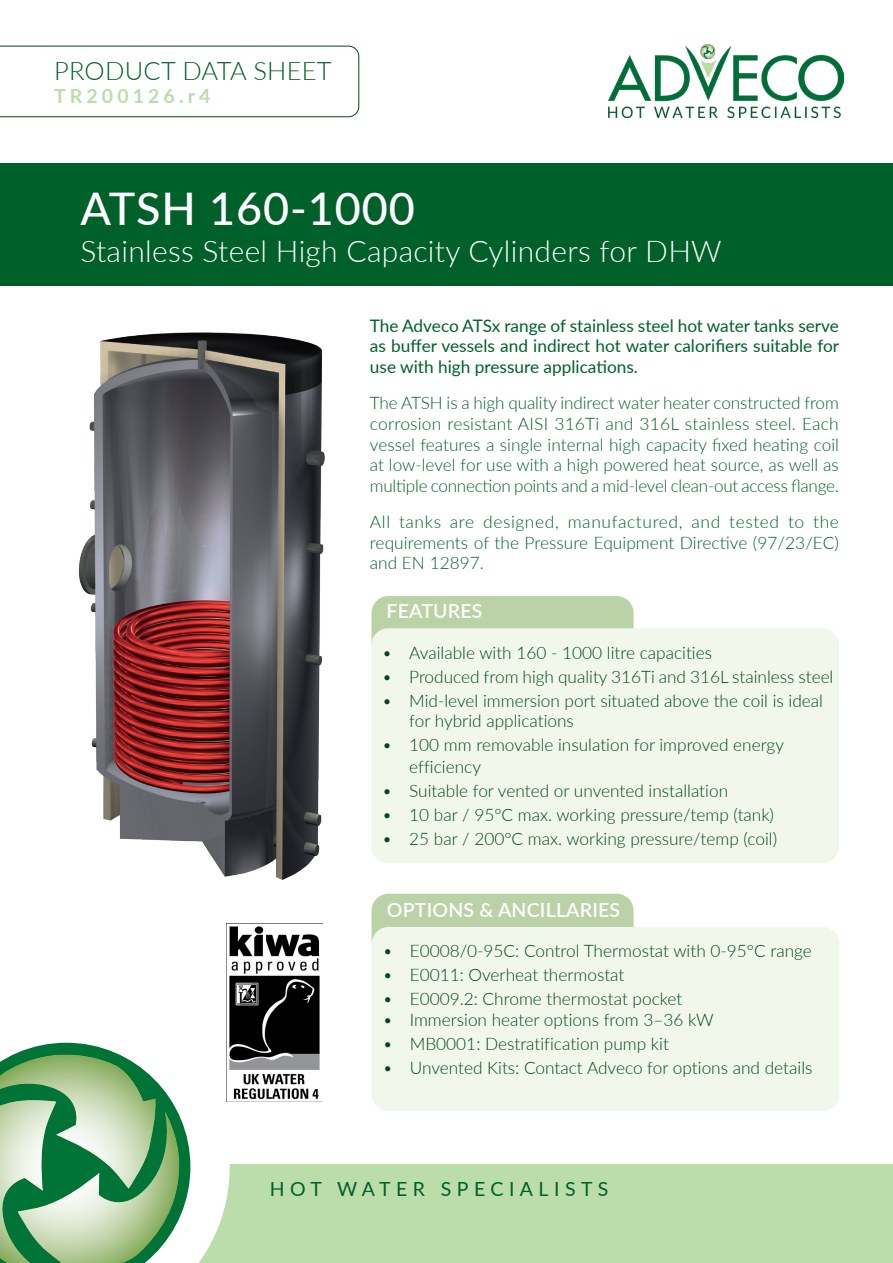
<style>
.page{position:relative;width:893px;height:1263px;background:#fff}
.page>*{position:absolute;margin:0;border:0;box-sizing:border-box;transform-origin:0 0}
.t1{font:500 45px "Lato";letter-spacing:.02em;color:#fff}
.t2{font:300 30px "Lato";letter-spacing:.01em;color:#fff}
.t3{font:300 25.5px "Lato";letter-spacing:.01em;color:#00602a}
.t4{font:600 19.5px "Lato";letter-spacing:.01em;color:#fff}
.t5{font:19.5px "Lato";letter-spacing:.28em;color:#00602a}
.t6{font:700 19.5px "Lato";letter-spacing:.21em;color:#bda}
.t7{font:300 17.25px/20.7px "Lato";color:#004818}
.t8{font:300 17.25px/20.7px "Lato";letter-spacing:-.01em;color:#00602a;text-align:justify}
.t9{font:17.25px/20.7px "Lato";color:#00602a;text-align:justify}
</style>
<div class="page">
<div style="left:0;top:163px;width:893px;height:122px;background:#00602a"></div>
<svg style="left:0;top:46px;width:359px;height:71px"></svg>
<img style="left:608px;top:45px;width:236px;height:73px">
<div style="left:2px;top:1164px;width:891px;height:99px;background:#bda"></div>
<svg style="left:59px;top:1004px;width:171px;height:259px"></svg>
<svg style="left:0;top:1043px;width:190px;height:220px"></svg>
<div style="left:372px;top:894px;width:262px;height:63px;background:#bbd2a6;border-radius:17px"></div>
<div style="left:372px;top:596px;width:262px;height:63px;background:#bbd2a6;border-radius:17px"></div>
<div style="left:371px;top:628px;width:468px;height:235px;background:#f1f7eb;border-radius:17px"></div>
<div style="left:372px;top:927px;width:467px;height:184px;background:#f1f7eb;border-radius:17px"></div>
<img style="left:78px;top:332px;width:247px;height:548px">
<img style="left:227px;top:923px;width:96px;height:178px">
<p class="t3" style="left:54px;top:53px;width:279px">PRODUCT DATA SHEET</p>
<p class="t6" style="left:54px;top:82px;width:158px">TR200126.r4</p>
<p class="t1" style="left:80px;top:176px;width:336px">ATSH 160-1000</p>
<p class="t2" style="left:80px;top:230px;width:643px">Stainless Steel High Capacity Cylinders for DHW</p>
<p class="t9" style="left:370px;top:314px;width:471px">The Adveco ATSx range of stainless steel hot water tanks serve as buffer vessels and indirect hot water calorifiers suitable for use with high pressure applications.</p>
<p class="t8" style="left:370px;top:392px;width:470px">The ATSH is a high quality indirect water heater constructed from corrosion resistant AISI 316Ti and 316L stainless steel. Each vessel features a single internal high capacity fixed heating coil at low-level for use with a high powered heat source, as well as multiple connection points and a mid-level clean-out access flange.</p>
<p class="t8" style="left:370px;top:511px;width:470px">All tanks are designed, manufactured, and tested to the requirements of the Pressure Equipment Directive (97/23/EC) and EN 12897.</p>
<p class="t4" style="left:386px;top:597px;width:97px">FEATURES</p>
<p class="t7" style="left:382px;top:641px;width:331px">• Available with 160 - 1000 litre capacities</p>
<p class="t7" style="left:382px;top:665px;width:453px">• Produced from high quality 316Ti and 316L stainless steel</p>
<p class="t7" style="left:409px;top:689px;width:415px;text-indent:-27px">• Mid-level immersion port situated above the coil is ideal for hybrid applications</p>
<p class="t7" style="left:409px;top:734px;width:376px;line-height:21.6px;text-indent:-27px">• 100 mm removable insulation for improved energy efficiency</p>
<p class="t7" style="left:382px;top:780px;width:347px">• Suitable for vented or unvented installation</p>
<p class="t7" style="left:382px;top:804px;width:393px">• 10 bar / 95°C max. working pressure/temp (tank)</p>
<p class="t7" style="left:382px;top:828px;width:396px">• 25 bar / 200°C max. working pressure/temp (coil)</p>
<p class="t4" style="left:387px;top:896px;width:235px">OPTIONS &amp; ANCILLARIES</p>
<p class="t7" style="left:383px;top:940px;width:431px">• E0008/0-95C: Control Thermostat with 0-95°C range</p>
<p class="t7" style="left:383px;top:964px;width:243px">• E0011: Overheat thermostat</p>
<p class="t7" style="left:383px;top:988px;width:301px">• E0009.2: Chrome thermostat pocket</p>
<p class="t7" style="left:383px;top:1009px;width:332px">• Immersion heater options from 3–36 kW</p>
<p class="t7" style="left:383px;top:1033px;width:288px">• MB0001: Destratification pump kit</p>
<p class="t7" style="left:383px;top:1057px;width:431px">• Unvented Kits: Contact Adveco for options and details</p>
<p class="t5" style="left:270px;top:1175px;width:340px">HOT WATER SPECIALISTS</p>
</div>
